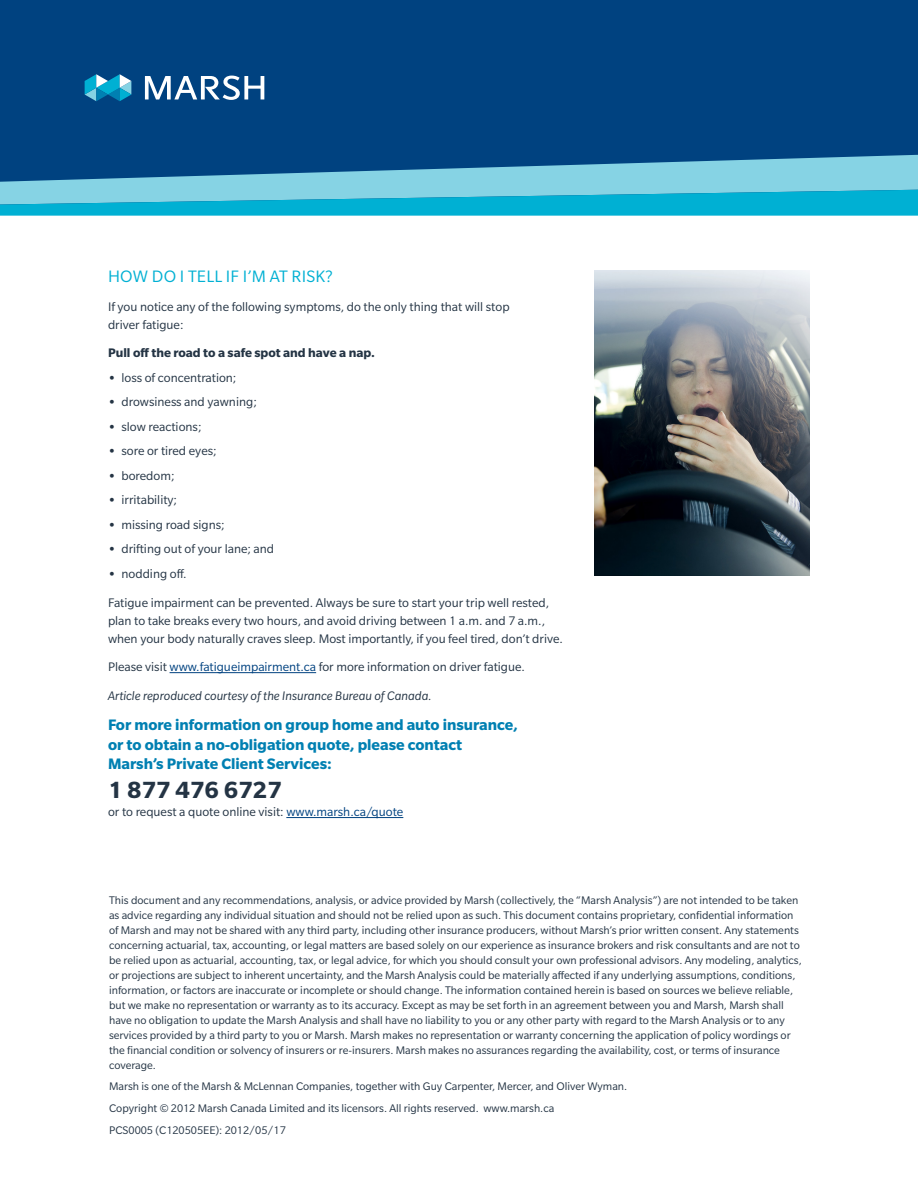
<style>
.page{position:relative;width:918px;height:1188px;background:#fff}
.page>*{position:absolute;margin:0;border:0;box-sizing:border-box;transform-origin:0 0}
.Body_Text_9_12{font:700 25.5px "Slate Pro";color:#243444}
.Body_Subhead_12_14{font:18px "Slate Pro";letter-spacing:.01em;color:#00b0d3}
.Body_Text_9_12-2{font:700 16.5px/19.5px "Slate Pro";color:#0080b2}
.Body_Text_9_12-3{font:13.5px/18px "Slate Pro";color:#243444}
.Body_Bullet_1_9_12{font:13.5px "Slate Pro";color:#243444}
.Body_Text_9_12-4{font:italic 13.5px "Slate Pro";color:#243444}
.Body_Bullet_1_9_12-2{font:700 13.5px "Slate Pro";color:#243444}
.Back_Cover_Legal{font:12px/15px "Slate Pro";color:#243444}
.s1{font-weight:700}
.s2{color:#004280}
</style>
<div class="page">
<div style="left:0;top:0;width:918px;height:215px;background:#004280"></div>
<svg style="left:0;top:155px;width:918px;height:35px;fill:#86d3e4"></svg>
<svg style="left:0;top:190px;width:918px;height:26px;background:#27b9d7"></svg>
<svg style="left:85px;top:74px;width:46px;height:27px"></svg>
<svg style="left:145px;top:76px;width:119px;height:24px"></svg>
<hr style="left:170px;top:672px;width:146px;height:1px;background:#004280">
<hr style="left:286px;top:817px;width:117px;height:1px;background:#004280">
<img style="left:594px;top:270px;width:216px;height:306px">
<p class="Body_Subhead_12_14" style="left:108px;top:267px;width:226px">HOW DO I TELL IF I’M AT RISK?</p>
<p class="Body_Text_9_12-3" style="left:108px;top:297px;width:403px">If you notice any of the following symptoms, do the only thing that will stop driver fatigue:</p>
<p class="Body_Bullet_1_9_12-2" style="left:108px;top:346px;width:269px">Pull off the road to a safe spot and have a nap.</p>
<p class="Body_Bullet_1_9_12" style="left:108px;top:371px;width:130px"><span class="s1">•</span> loss of concentration;</p>
<p class="Body_Bullet_1_9_12" style="left:108px;top:395px;width:150px"><span class="s1">•</span> drowsiness and yawning;</p>
<p class="Body_Bullet_1_9_12" style="left:108px;top:420px;width:95px"><span class="s1">•</span> slow reactions;</p>
<p class="Body_Bullet_1_9_12" style="left:108px;top:444px;width:110px"><span class="s1">•</span> sore or tired eyes;</p>
<p class="Body_Bullet_1_9_12" style="left:108px;top:469px;width:68px"><span class="s1">•</span> boredom;</p>
<p class="Body_Bullet_1_9_12" style="left:108px;top:493px;width:71px"><span class="s1">•</span> irritability;</p>
<p class="Body_Bullet_1_9_12" style="left:108px;top:517px;width:118px"><span class="s1">•</span> missing road signs;</p>
<p class="Body_Bullet_1_9_12" style="left:108px;top:542px;width:168px"><span class="s1">•</span> drifting out of your lane; and</p>
<p class="Body_Bullet_1_9_12" style="left:108px;top:566px;width:80px"><span class="s1">•</span> nodding off.</p>
<p class="Body_Text_9_12-3" style="left:108px;top:593px;width:457px">Fatigue impairment can be prevented. Always be sure to start your trip well rested, plan to take breaks every two hours, and avoid driving between 1 a.m. and 7 a.m., when your body naturally craves sleep. Most importantly, if you feel tired, don’t drive.</p>
<p class="Body_Text_9_12-3" style="left:108px;top:658px;width:419px">Please visit <span class="s2">www.fatigueimpairment.ca</span> for more information on driver fatigue.</p>
<p class="Body_Text_9_12-4" style="left:108px;top:689px;width:325px">Article reproduced courtesy of the Insurance Bureau of Canada.</p>
<p class="Body_Text_9_12-2" style="left:108px;top:715px;width:412px">For more information on group home and auto insurance, or to obtain a no-obligation quote, please contact<br>Marsh’s Private Client Services:</p>
<p class="Body_Text_9_12" style="left:108px;top:776px;width:175px">1 877 476 6727</p>
<p class="Body_Text_9_12-3" style="left:108px;top:803px;width:297px">or to request a quote online visit: <span class="s2">www.marsh.ca/quote</span></p>
<p class="Back_Cover_Legal" style="left:109px;top:892px;width:694px">This document and any recommendations, analysis, or advice provided by Marsh (collectively, the “Marsh Analysis”) are not intended to be taken as advice regarding any individual situation and should not be relied upon as such. This document contains proprietary, confidential information of Marsh and may not be shared with any third party, including other insurance producers, without Marsh’s prior written consent. Any statements concerning actuarial, tax, accounting, or legal matters are based solely on our experience as insurance brokers and risk consultants and are not to be relied upon as actuarial, accounting, tax, or legal advice, for which you should consult your own professional advisors. Any modeling, analytics, or projections are subject to inherent uncertainty, and the Marsh Analysis could be materially affected if any underlying assumptions, conditions, information, or factors are inaccurate or incomplete or should change. The information contained herein is based on sources we believe reliable, but we make no representation or warranty as to its accuracy. Except as may be set forth in an agreement between you and Marsh, Marsh shall have no obligation to update the Marsh Analysis and shall have no liability to you or any other party with regard to the Marsh Analysis or to any services provided by a third party to you or Marsh. Marsh makes no representation or warranty concerning the application of policy wordings or the financial condition or solvency of insurers or re-insurers. Marsh makes no assurances regarding the availability, cost, or terms of insurance coverage.</p>
<p class="Back_Cover_Legal" style="left:109px;top:1079px;width:520px">Marsh is one of the Marsh &amp; McLennan Companies, together with Guy Carpenter, Mercer, and Oliver Wyman.</p>
<p class="Back_Cover_Legal" style="left:109px;top:1101px;width:447px">Copyright © 2012 Marsh Canada Limited and its licensors. All rights reserved. www.marsh.ca</p>
<p class="Back_Cover_Legal" style="left:109px;top:1123px;width:178px">PCS0005 (C120505EE): 2012/05/17</p>
</div>
